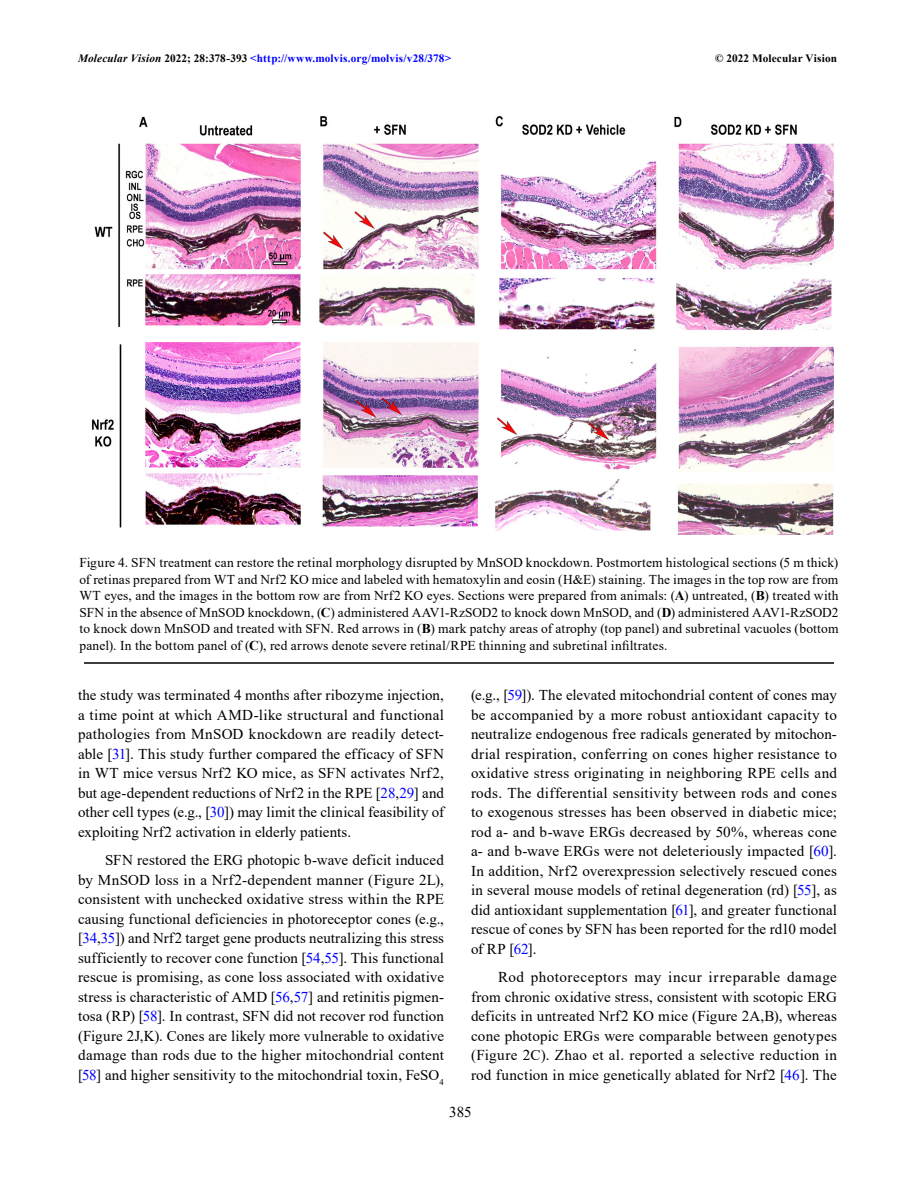
<style>
.page{position:relative;width:918px;height:1188px;background:#fff}
.page>*{position:absolute;margin:0;border:0;box-sizing:border-box;transform-origin:0 0}
.Para_Ind{font:15px/19.5px "Times New Roman";letter-spacing:.005em;color:#000;text-align:justify}
.Para_No_Ind{font:15px/19.5px "Times New Roman";color:#000;text-align:justify}
.Fig_Caption{font:13.5px/16.5px "Times New Roman";letter-spacing:.015em;color:#000;text-align:justify}
.Header_Align_Left{font:700 11.25px "Times New Roman";letter-spacing:.015em;color:#00f}
.Header_Align_Right{font:700 11.25px "Times New Roman";letter-spacing:.015em;color:#000}
.s1{font-style:italic;color:#000}
.s2{color:#000}
.s3{font-weight:700}
.s4{color:#00f}
</style>
<div class="page">
<img style="left:92px;top:116px;width:742px;height:419px">
<hr style="left:84px;top:662px;width:750px;height:2px;background:#000">
<p class="Header_Align_Left" style="left:78px;top:50px;width:375px"><span class="s1">Molecular Vision</span> <span class="s2">2022; 28:378-393</span> &lt;http://www.molvis.org/molvis/v28/378&gt;</p>
<p class="Header_Align_Right" style="left:715px;top:50px;width:123px">© 2022 Molecular Vision</p>
<p class="Fig_Caption" style="left:79px;top:554px;width:761px">Figure 4. SFN treatment can restore the retinal morphology disrupted by MnSOD knockdown. Postmortem histological sections (5 m thick) of retinas prepared from WT and Nrf2 KO mice and labeled with hematoxylin and eosin (H&amp;E) staining. The images in the top row are from WT eyes, and the images in the bottom row are from Nrf2 KO eyes. Sections were prepared from animals: (<span class="s3">A</span>) untreated, (<span class="s3">B</span>) treated with SFN in the absence of MnSOD knockdown, (<span class="s3">C</span>) administered AAV1-RzSOD2 to knock down MnSOD, and (<span class="s3">D</span>) administered AAV1-RzSOD2 to knock down MnSOD and treated with SFN. Red arrows in (<span class="s3">B</span>) mark patchy areas of atrophy (top panel) and subretinal vacuoles (bottom panel). In the bottom panel of (<span class="s3">C</span>), red arrows denote severe retinal/RPE thinning and subretinal infiltrates.</p>
<p class="Para_No_Ind" style="left:78px;top:685px;width:368px">the study was terminated 4 months after ribozyme injection, a time point at which AMD-like structural and functional pathologies from MnSOD knockdown are readily detect&shy;able [<span class="s4">31</span>]. This study further compared the efficacy of SFN in WT mice versus Nrf2 KO mice, as SFN activates Nrf2, but age-dependent reductions of Nrf2 in the RPE [<span class="s4">28</span>,<span class="s4">29</span>] and other cell types (e.g., [<span class="s4">30</span>]) may limit the clinical feasibility of exploiting Nrf2 activation in elderly patients.</p>
<p class="Para_Ind" style="left:78px;top:850px;width:368px;text-indent:27px">SFN restored the ERG photopic b-wave deficit induced by MnSOD loss in a Nrf2-dependent manner (Figure 2L), consistent with unchecked oxidative stress within the RPE causing functional deficiencies in photoreceptor cones (e.g., [<span class="s4">34</span>,<span class="s4">35</span>]) and Nrf2 target gene products neutralizing this stress sufficiently to recover cone function [<span class="s4">54</span>,<span class="s4">55</span>]. This functional rescue is promising, as cone loss associated with oxidative stress is characteristic of AMD [<span class="s4">56</span>,<span class="s4">57</span>] and retinitis pigmen&shy;tosa (RP) [<span class="s4">58</span>]. In contrast, SFN did not recover rod function (Figure 2J,K). Cones are likely more vulnerable to oxidative damage than rods due to the higher mitochondrial content [<span class="s4">58</span>] and higher sensitivity to the mitochondrial toxin, FeSO<sub>4</sub></p>
<p class="Para_Ind" style="left:471px;top:685px;width:368px">(e.g., [<span class="s4">59</span>]). The elevated mitochondrial content of cones may be accompanied by a more robust antioxidant capacity to neutralize endogenous free radicals generated by mitochon&shy;drial respiration, conferring on cones higher resistance to oxidative stress originating in neighboring RPE cells and rods. The differential sensitivity between rods and cones to exogenous stresses has been observed in diabetic mice; rod a- and b-wave ERGs decreased by 50%, whereas cone a- and b-wave ERGs were not deleteriously impacted [<span class="s4">60</span>].<br>In addition, Nrf2 overexpression selectively rescued cones in several mouse models of retinal degeneration (rd) [<span class="s4">55</span>], as did antioxidant supplementation [<span class="s4">61</span>], and greater functional rescue of cones by SFN has been reported for the rd10 model of RP [<span class="s4">62</span>].</p>
<p class="Para_Ind" style="left:471px;top:967px;width:368px;text-indent:27px">Rod photoreceptors may incur irreparable damage from chronic oxidative stress, consistent with scotopic ERG deficits in untreated Nrf2 KO mice (Figure 2A,B), whereas cone photopic ERGs were comparable between genotypes (Figure 2C). Zhao et al. reported a selective reduction in rod function in mice genetically ablated for Nrf2 [<span class="s4">46</span>]. The</p>
<p class="Para_Ind" style="left:449px;top:1102px;width:24px">385</p>
</div>
